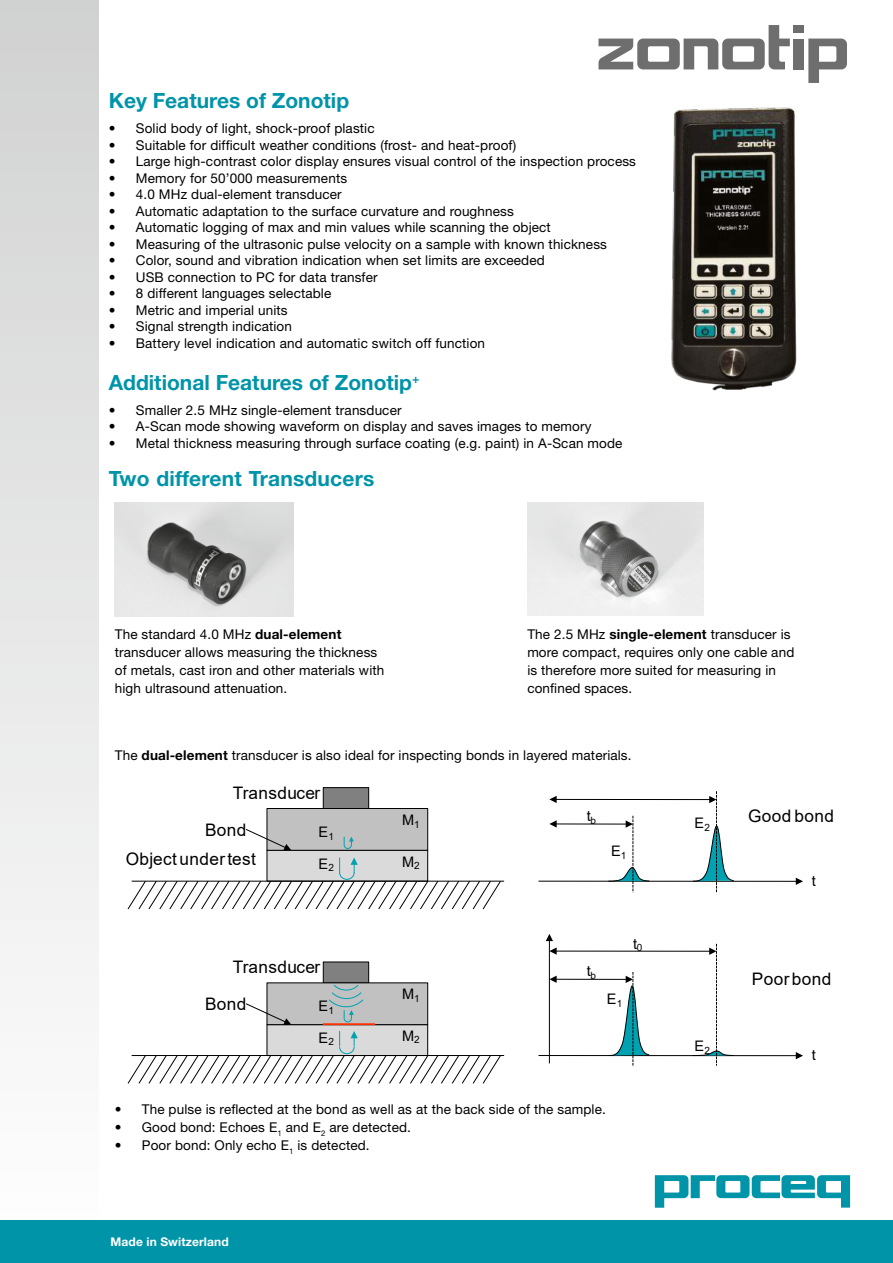
<style>
.page{position:relative;width:893px;height:1263px;background:#fff}
.page>*{position:absolute;margin:0;border:0;box-sizing:border-box;transform-origin:0 0}
.t1{font:700 21px "Helvetica Neue";color:#0094a9}
.t2{font:17.25px "Arial";letter-spacing:.025em;color:#000}
.t3{font:14.55px "Arial";color:#000}
.t4{font:13.5px/18px "Helvetica Neue";letter-spacing:.01em;color:#000}
.t5{font:700 12px "Helvetica Neue";letter-spacing:.01em;color:#fff}
.s1{font-weight:700}
</style>
<div class="page">
<div style="left:0;top:0;width:99px;height:1263px;background:linear-gradient(to bottom,#d0d1d1,#fff)"></div>
<svg style="left:655px;top:1175px;width:195px;height:33px"></svg>
<div style="left:0;top:1220px;width:893px;height:43px;background:#0094a9"></div>
<img style="left:671px;top:107px;width:126px;height:284px">
<img style="left:115px;top:502px;width:179px;height:114px">
<img style="left:527px;top:502px;width:177px;height:113px">
<div style="left:267px;top:850px;width:161px;height:31px;background:#dadada"></div>
<div style="left:323px;top:787px;width:46px;height:22px;background:#808080;border:1px solid #000"></div>
<hr style="left:538px;top:881px;width:259px;height:1px;background:#000">
<svg style="left:796px;top:878px;width:7px;height:7px"></svg>
<hr style="left:555px;top:823px;width:72px;height:1px;background:#000">
<svg style="left:549px;top:820px;width:8px;height:7px"></svg>
<svg style="left:607px;top:816px;width:43px;height:76px"></svg>
<hr style="left:555px;top:799px;width:155px;height:1px;background:#000">
<svg style="left:549px;top:796px;width:8px;height:7px"></svg>
<svg style="left:692px;top:791px;width:43px;height:101px"></svg>
<hr style="left:132px;top:881px;width:372px;height:1px;background:#000">
<svg style="left:127px;top:857px;width:375px;height:53px"></svg>
<div style="left:266px;top:808px;width:162px;height:43px;background:#c1c1c1;border:1px solid #000"></div>
<svg style="left:343px;top:837px;width:11px;height:12px"></svg>
<svg style="left:246px;top:828px;width:45px;height:22px"></svg>
<hr style="left:538px;top:1055px;width:259px;height:1px;background:#000">
<svg style="left:796px;top:1052px;width:7px;height:7px"></svg>
<hr style="left:549px;top:940px;width:1px;height:123px;background:#000">
<svg style="left:546px;top:934px;width:7px;height:7px"></svg>
<hr style="left:555px;top:979px;width:72px;height:1px;background:#000">
<svg style="left:549px;top:975px;width:8px;height:8px"></svg>
<svg style="left:607px;top:972px;width:43px;height:94px"></svg>
<hr style="left:555px;top:951px;width:155px;height:1px;background:#000">
<svg style="left:549px;top:947px;width:8px;height:8px"></svg>
<svg style="left:692px;top:944px;width:43px;height:122px"></svg>
<div style="left:267px;top:1025px;width:161px;height:30px;background:#dadada"></div>
<div style="left:323px;top:961px;width:46px;height:22px;background:#808080;border:1px solid #000"></div>
<hr style="left:132px;top:1055px;width:372px;height:1px;background:#000">
<svg style="left:127px;top:1031px;width:374px;height:52px"></svg>
<div style="left:266px;top:982px;width:162px;height:43px;background:#c1c1c1;border:1px solid #000"></div>
<svg style="left:328px;top:984px;width:36px;height:39px"></svg>
<svg style="left:246px;top:1002px;width:45px;height:23px"></svg>
<hr style="left:323px;top:1023px;width:52px;height:2px;background:#ff2f00">
<svg style="left:598px;top:25px;width:192px;height:44px"></svg>
<div style="left:793px;top:39px;width:11px;height:30px;background:#6e6e6e"></div>
<div style="left:793px;top:25px;width:11px;height:8px;background:#6e6e6e"></div>
<svg style="left:808px;top:39px;width:39px;height:44px"></svg>
<h1 class="t1" style="left:109px;top:88px;width:242px">Key Features of Zonotip</h1>
<p class="t4" style="left:109px;top:119px;width:267px">• Solid body of light, shock-proof plastic</p>
<p class="t4" style="left:109px;top:136px;width:409px">• Suitable for difficult weather conditions (frost- and heat-proof)</p>
<p class="t4" style="left:109px;top:152px;width:529px">• Large high-contrast color display ensures visual control of the inspection process</p>
<p class="t4" style="left:109px;top:169px;width:240px">• Memory for 50’000 measurements</p>
<p class="t4" style="left:109px;top:185px;width:234px">• 4.0 MHz dual-element transducer</p>
<p class="t4" style="left:109px;top:202px;width:406px">• Automatic adaptation to the surface curvature and roughness</p>
<p class="t4" style="left:109px;top:218px;width:443px">• Automatic logging of max and min values while scanning the object</p>
<p class="t4" style="left:109px;top:235px;width:500px">• Measuring of the ultrasonic pulse velocity on a sample with known thickness</p>
<p class="t4" style="left:109px;top:251px;width:437px">• Color, sound and vibration indication when set limits are exceeded</p>
<p class="t4" style="left:109px;top:268px;width:270px">• USB connection to PC for data transfer</p>
<p class="t4" style="left:109px;top:284px;width:224px">• 8 different languages selectable</p>
<p class="t4" style="left:109px;top:301px;width:180px">• Metric and imperial units</p>
<p class="t4" style="left:109px;top:317px;width:185px">• Signal strength indication</p>
<p class="t4" style="left:109px;top:334px;width:378px">• Battery level indication and automatic switch off function</p>
<h1 class="t1" style="left:109px;top:369px;width:312px">Additional Features of Zonotip<sup>+</sup></h1>
<p class="t4" style="left:109px;top:400px;width:294px">• Smaller 2.5 MHz single-element transducer</p>
<p class="t4" style="left:109px;top:417px;width:484px">• A-Scan mode showing waveform on display and saves images to memory</p>
<p class="t4" style="left:109px;top:433px;width:515px">• Metal thickness measuring through surface coating (e.g. paint) in A-Scan mode</p>
<h1 class="t1" style="left:109px;top:466px;width:267px">Two different Transducers</h1>
<p class="t4" style="left:115px;top:625px;width:271px">The standard 4.0 MHz <span class="s1">dual-element </span>transducer allows measuring the thickness of metals, cast iron and other materials with high ultrasound attenuation.</p>
<p class="t4" style="left:527px;top:625px;width:268px">The 2.5 MHz <span class="s1">single-element</span> transducer is more compact, requires only one cable and is therefore more suited for measuring in confined spaces.</p>
<p class="t4" style="left:115px;top:746px;width:518px">The <span class="s1">dual-element</span> transducer is also ideal for inspecting bonds in layered materials.</p>
<p class="t2" style="left:233px;top:781px;width:89px">Transducer</p>
<p class="t2" style="left:205px;top:818px;width:43px">Bond</p>
<p class="t3" style="left:319px;top:822px;width:17px">E<sub>1</sub></p>
<p class="t2" style="left:126px;top:847px;width:132px">Object under test</p>
<p class="t3" style="left:319px;top:853px;width:17px">E<sub>2</sub></p>
<p class="t3" style="left:402px;top:810px;width:19px">M<sub>1</sub></p>
<p class="t3" style="left:402px;top:851px;width:19px">M<sub>2</sub></p>
<p class="t3" style="left:587px;top:806px;width:11px">t<sub>b</sub></p>
<p class="t3" style="left:611px;top:841px;width:17px">E<sub>1</sub></p>
<p class="t2" style="left:233px;top:955px;width:89px">Transducer</p>
<p class="t2" style="left:205px;top:992px;width:43px">Bond</p>
<p class="t3" style="left:319px;top:996px;width:17px">E<sub>1</sub></p>
<p class="t3" style="left:319px;top:1027px;width:17px">E<sub>2</sub></p>
<p class="t3" style="left:402px;top:984px;width:19px">M<sub>1</sub></p>
<p class="t3" style="left:402px;top:1025px;width:19px">M<sub>2</sub></p>
<p class="t3" style="left:587px;top:961px;width:11px">t<sub>b</sub></p>
<p class="t3" style="left:607px;top:989px;width:17px">E<sub>1</sub></p>
<p class="t3" style="left:633px;top:933px;width:11px">t<sub>0</sub></p>
<p class="t4" style="left:115px;top:1100px;width:492px">• The pulse is reflected at the bond as well as at the back side of the sample.</p>
<p class="t4" style="left:115px;top:1118px;width:298px">• Good bond: Echoes E<sub>1</sub> and E<sub>2</sub> are detected.</p>
<p class="t4" style="left:115px;top:1136px;width:256px">• Poor bond: Only echo E<sub>1</sub> is detected.</p>
<p class="t5" style="left:111px;top:1234px;width:120px">Made in Switzerland</p>
<p class="t3" style="left:694px;top:813px;width:17px">E<sub>2</sub></p>
<p class="t3" style="left:694px;top:1036px;width:17px">E<sub>2</sub></p>
<p class="t2" style="left:748px;top:804px;width:87px">Good bond</p>
<p class="t3" style="left:812px;top:871px;width:6px">t</p>
<p class="t2" style="left:752px;top:967px;width:81px">Poor bond</p>
<p class="t3" style="left:812px;top:1045px;width:6px">t</p>
</div>
